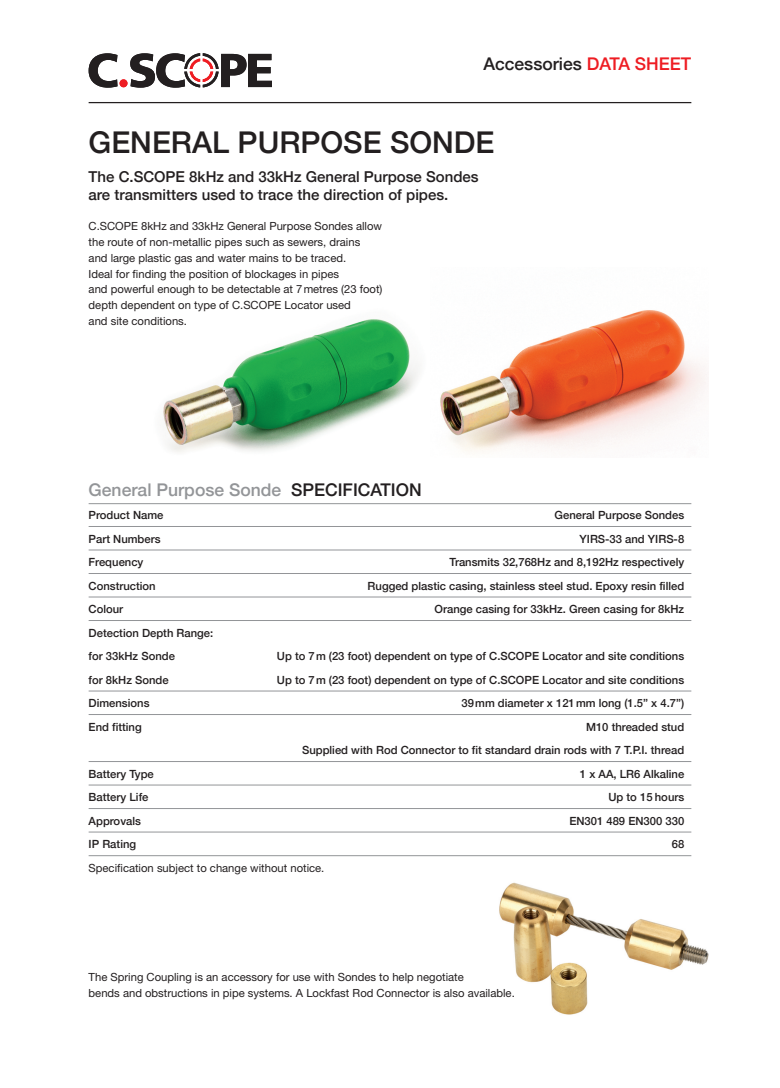
<style>
.page{position:relative;width:780px;height:1088px;background:#fff}
.page>*{position:absolute;margin:0;border:0;box-sizing:border-box;transform-origin:0 0}
.t1{font:500 30px "Helvetica Neue";color:#231f20}
.t2{font:500 17.5px "Helvetica Neue";color:#939598}
.t3{font:500 17.5px "Helvetica Neue";color:#231f20}
.t4{font:500 15px/18px "Helvetica Neue";color:#231f20}
.t5{font:500 11.25px/23.5px "Helvetica Neue";color:#231f20}
.t6{font:11.25px/15.8px "Helvetica Neue";color:#231f20}
.s1{color:#ee1d23}
.s2{color:#231f20}
</style>
<div class="page">
<img style="left:163px;top:319px;width:255px;height:133px">
<hr style="left:89px;top:102px;width:602px;height:1px;background:#231f20">
<img style="left:440px;top:310px;width:267px;height:142px">
<svg style="left:89px;top:53px;width:28px;height:35px"></svg>
<svg style="left:130px;top:53px;width:142px;height:35px"></svg>
<div style="left:119px;top:79px;width:8px;height:8px;background:#ee1d23;border-radius:50%"></div>
<img style="left:499px;top:882px;width:210px;height:133px">
<hr style="left:89px;top:503px;width:602px;height:1px;background:#939598">
<hr style="left:89px;top:526px;width:602px;height:1px;background:#939598">
<hr style="left:89px;top:549px;width:602px;height:1px;background:#939598">
<hr style="left:89px;top:573px;width:602px;height:1px;background:#939598">
<hr style="left:89px;top:596px;width:602px;height:1px;background:#939598">
<hr style="left:89px;top:620px;width:602px;height:1px;background:#939598">
<hr style="left:89px;top:690px;width:602px;height:1px;background:#939598">
<hr style="left:89px;top:714px;width:602px;height:1px;background:#939598">
<hr style="left:89px;top:761px;width:602px;height:1px;background:#939598">
<hr style="left:89px;top:784px;width:602px;height:1px;background:#939598">
<hr style="left:89px;top:808px;width:602px;height:1px;background:#939598">
<hr style="left:89px;top:831px;width:602px;height:1px;background:#939598">
<hr style="left:89px;top:855px;width:602px;height:1px;background:#939598">
<h2 class="t3" style="left:483px;top:53px;width:209px">Accessories <span class="s1">DATA SHEET</span></h2>
<h1 class="t1" style="left:89px;top:124px;width:407px">GENERAL PURPOSE SONDE</h1>
<h3 class="t4" style="left:89px;top:167px;width:391px">The C.SCOPE 8kHz and 33kHz General Purpose Sondes are transmitters used to trace the direction of pipes.</h3>
<p class="t6" style="left:89px;top:218px;width:295px">C.SCOPE 8kHz and 33kHz General Purpose Sondes allow the route of non-metallic pipes such as sewers, drains<br>and large plastic gas and water mains to be traced.<br>Ideal for finding the position of blockages in pipes<br>and powerful enough to be detectable at 7metres (23 foot) depth dependent on type of C.SCOPE Locator used<br>and site conditions.</p>
<h2 class="t2" style="left:89px;top:478px;width:334px">General Purpose Sonde <span class="s2">SPECIFICATION</span></h2>
<p class="t5" style="left:89px;top:503px;width:76px">Product Name</p>
<p class="t5" style="left:554px;top:503px;width:131px">General Purpose Sondes</p>
<p class="t5" style="left:89px;top:526px;width:73px">Part Numbers</p>
<p class="t5" style="left:579px;top:526px;width:106px">YIRS-33 and YIRS-8</p>
<p class="t5" style="left:89px;top:550px;width:56px">Frequency</p>
<p class="t5" style="left:449px;top:550px;width:236px">Transmits 32,768Hz and 8,192Hz respectively</p>
<p class="t5" style="left:89px;top:573px;width:69px">Construction</p>
<p class="t5" style="left:367px;top:573px;width:318px">Rugged plastic casing, stainless steel stud. Epoxy resin filled</p>
<p class="t5" style="left:89px;top:597px;width:36px">Colour</p>
<p class="t5" style="left:434px;top:597px;width:251px">Orange casing for 33kHz. Green casing for 8kHz</p>
<p class="t5" style="left:89px;top:620px;width:126px">Detection Depth Range: for 33kHz Sonde</p>
<p class="t5" style="left:277px;top:644px;width:409px">Up to 7m (23 foot) dependent on type of C.SCOPE Locator and site conditions</p>
<p class="t5" style="left:89px;top:667px;width:82px">for 8kHz Sonde</p>
<p class="t5" style="left:277px;top:667px;width:409px">Up to 7m (23 foot) dependent on type of C.SCOPE Locator and site conditions</p>
<p class="t5" style="left:89px;top:691px;width:62px">Dimensions</p>
<p class="t5" style="left:461px;top:691px;width:224px">39mm diameter x 121mm long (1.5” x 4.7”)</p>
<p class="t5" style="left:89px;top:714px;width:55px">End fitting</p>
<p class="t5" style="left:302px;top:714px;width:383px;text-align:right">M10 threaded stud<br>Supplied with Rod Connector to fit standard drain rods with 7 T.P.I. thread</p>
<p class="t5" style="left:89px;top:761px;width:67px">Battery Type</p>
<p class="t5" style="left:580px;top:761px;width:106px">1 x AA, LR6 Alkaline</p>
<p class="t5" style="left:89px;top:785px;width:61px">Battery Life</p>
<p class="t5" style="left:608px;top:785px;width:77px">Up to 15 hours</p>
<p class="t5" style="left:89px;top:808px;width:54px">Approvals</p>
<p class="t5" style="left:569px;top:808px;width:116px">EN301 489 EN300 330</p>
<p class="t5" style="left:89px;top:832px;width:49px">IP Rating</p>
<p class="t5" style="left:671px;top:832px;width:14px">68</p>
<p class="t6" style="left:89px;top:859px;width:237px">Specification subject to change without notice.</p>
<p class="t6" style="left:89px;top:969px;width:427px">The Spring Coupling is an accessory for use with Sondes to help negotiate<br>bends and obstructions in pipe systems. A Lockfast Rod Connector is also available.</p>
</div>
